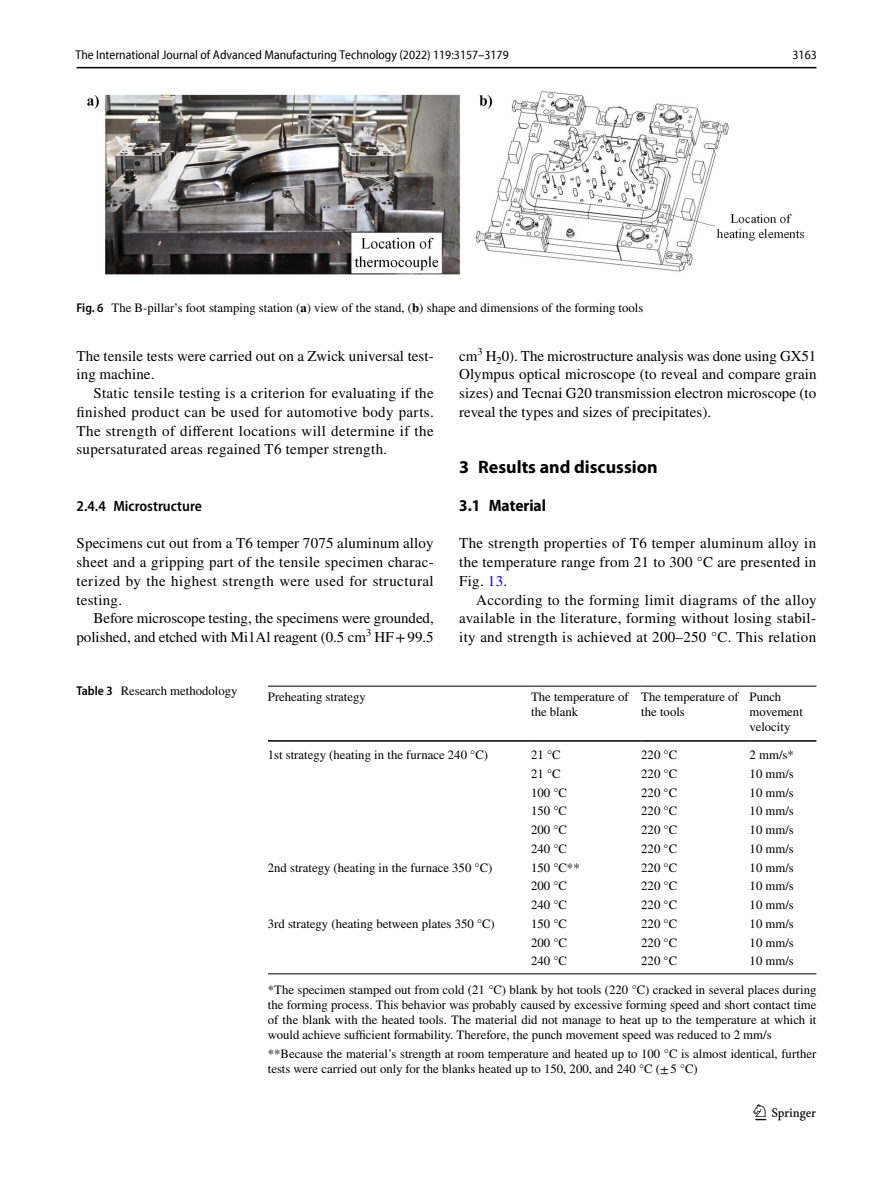
<style>
.page{position:relative;width:893px;height:1187px;background:#fff}
.page>*{position:absolute;margin:0;border:0;box-sizing:border-box;transform-origin:0 0}
.t1{font:22.5px "Springnew Regular 3";color:#000}
.t2{font:700 18px "Myriad Pro";color:#000}
.t3{font:700 semi-condensed 16.5px "Myriad Pro";color:#000}
.t4{font:15px/18.8px "STIX";letter-spacing:.005em;color:#000;text-align:justify}
.t5{font:600 semi-condensed 15px "Myriad Pro";color:#000}
.t6{font:12.75px/15px "STIX";color:#000}
.t7{font:semi-condensed 12.75px "Myriad Pro Unic";color:#000}
.s1{font-family:"Myriad Pro";font-weight:600;font-stretch:semi-condensed}
.s2{font-weight:700}
.s3{color:#00f}
</style>
<div class="page">
<hr style="left:77px;top:67px;width:739px;height:1px;background:#000">
<img style="left:87px;top:91px;width:718px;height:184px">
<hr style="left:268px;top:685px;width:263px;height:1px;background:#000">
<hr style="left:268px;top:740px;width:263px;height:1px;background:#000">
<hr style="left:531px;top:685px;width:110px;height:1px;background:#000">
<hr style="left:531px;top:740px;width:110px;height:1px;background:#000">
<hr style="left:641px;top:685px;width:109px;height:1px;background:#000">
<hr style="left:641px;top:740px;width:109px;height:1px;background:#000">
<hr style="left:750px;top:685px;width:66px;height:1px;background:#000">
<hr style="left:750px;top:740px;width:66px;height:1px;background:#000">
<hr style="left:268px;top:973px;width:263px;height:1px;background:#000">
<hr style="left:531px;top:973px;width:110px;height:1px;background:#000">
<hr style="left:641px;top:973px;width:109px;height:1px;background:#000">
<hr style="left:750px;top:973px;width:66px;height:1px;background:#000">
<p class="t7" style="left:76px;top:50px;width:435px">The International Journal of Advanced Manufacturing Technology (2022) 119:3157–3179</p>
<p class="t7" style="left:792px;top:50px;width:26px">3163</p>
<p class="t6" style="left:77px;top:301px;width:568px"><span class="s1">Fig. 6</span> The B-pillar’s foot stamping station (<span class="s2">a</span>) view of the stand, (<span class="s2">b</span>) shape and dimensions of the forming tools</p>
<p class="t4" style="left:77px;top:347px;width:359px">The tensile tests were carried out on a Zwick universal test&shy;ing machine.</p>
<p class="t4" style="left:77px;top:385px;width:359px;text-indent:17px">Static tensile testing is a criterion for evaluating if the finished product can be used for automotive body parts.<br>The strength of different locations will determine if the supersaturated areas regained T6 temper strength.</p>
<p class="t5" style="left:77px;top:497px;width:127px">2.4.4 Microstructure</p>
<p class="t4" style="left:77px;top:535px;width:359px">Specimens cut out from a T6 temper 7075 aluminum alloy sheet and a gripping part of the tensile specimen charac&shy;terized by the highest strength were used for structural testing.</p>
<p class="t4" style="left:77px;top:610px;width:359px;text-align:right">Before microscope testing, the specimens were grounded, polished, and etched with Mi1Al reagent (0.5 cm<sup>3</sup> HF+99.5</p>
<p class="t4" style="left:459px;top:347px;width:359px">cm<sup>3</sup> H<sub>2</sub>0). The microstructure analysis was done using GX51<br>Olympus optical microscope (to reveal and compare grain sizes) and Tecnai G20 transmission electron microscope (to reveal the types and sizes of precipitates).</p>
<h2 class="t2" style="left:459px;top:455px;width:200px">3 Results and discussion</h2>
<p class="t3" style="left:459px;top:496px;width:88px">3.1 Material</p>
<p class="t4" style="left:459px;top:535px;width:359px">The strength properties of T6 temper aluminum alloy in the temperature range from 21 to 300 °C are presented in Fig. <span class="s3">13</span>.</p>
<p class="t4" style="left:459px;top:591px;width:359px;text-indent:17px">According to the forming limit diagrams of the alloy available in the literature, forming without losing stabil&shy;ity and strength is achieved at 200–250 °C. This relation</p>
<p class="t6" style="left:77px;top:684px;width:163px"><span class="s1">Table 3</span> Research methodology</p>
<p class="t6" style="left:268px;top:690px;width:99px">Preheating strategy</p>
<p class="t6" style="left:531px;top:690px;width:99px">The temperature of the blank</p>
<p class="t6" style="left:641px;top:690px;width:99px">The temperature of the tools</p>
<p class="t6" style="left:750px;top:690px;width:55px">Punch movement velocity</p>
<p class="t6" style="left:268px;top:748px;width:222px">1st strategy (heating in the furnace 240 °C)</p>
<p class="t6" style="left:531px;top:748px;width:31px">21 °C</p>
<p class="t6" style="left:641px;top:748px;width:37px">220 °C</p>
<p class="t6" style="left:750px;top:748px;width:46px">2 mm/s*</p>
<p class="t6" style="left:531px;top:767px;width:31px">21 °C</p>
<p class="t6" style="left:641px;top:767px;width:37px">220 °C</p>
<p class="t6" style="left:750px;top:767px;width:46px">10 mm/s</p>
<p class="t6" style="left:531px;top:785px;width:37px">100 °C</p>
<p class="t6" style="left:641px;top:785px;width:37px">220 °C</p>
<p class="t6" style="left:750px;top:785px;width:46px">10 mm/s</p>
<p class="t6" style="left:531px;top:804px;width:37px">150 °C</p>
<p class="t6" style="left:641px;top:804px;width:37px">220 °C</p>
<p class="t6" style="left:750px;top:804px;width:46px">10 mm/s</p>
<p class="t6" style="left:531px;top:823px;width:37px">200 °C</p>
<p class="t6" style="left:641px;top:823px;width:37px">220 °C</p>
<p class="t6" style="left:750px;top:823px;width:46px">10 mm/s</p>
<p class="t6" style="left:531px;top:841px;width:37px">240 °C</p>
<p class="t6" style="left:641px;top:841px;width:37px">220 °C</p>
<p class="t6" style="left:750px;top:841px;width:46px">10 mm/s</p>
<p class="t6" style="left:268px;top:860px;width:226px">2nd strategy (heating in the furnace 350 °C)</p>
<p class="t6" style="left:531px;top:860px;width:50px">150 °C**</p>
<p class="t6" style="left:641px;top:860px;width:37px">220 °C</p>
<p class="t6" style="left:750px;top:860px;width:46px">10 mm/s</p>
<p class="t6" style="left:531px;top:879px;width:37px">200 °C</p>
<p class="t6" style="left:641px;top:879px;width:37px">220 °C</p>
<p class="t6" style="left:750px;top:879px;width:46px">10 mm/s</p>
<p class="t6" style="left:531px;top:898px;width:37px">240 °C</p>
<p class="t6" style="left:641px;top:898px;width:37px">220 °C</p>
<p class="t6" style="left:750px;top:898px;width:46px">10 mm/s</p>
<p class="t6" style="left:268px;top:916px;width:228px">3rd strategy (heating between plates 350 °C)</p>
<p class="t6" style="left:531px;top:916px;width:37px">150 °C</p>
<p class="t6" style="left:641px;top:916px;width:37px">220 °C</p>
<p class="t6" style="left:750px;top:916px;width:46px">10 mm/s</p>
<p class="t6" style="left:531px;top:935px;width:37px">200 °C</p>
<p class="t6" style="left:641px;top:935px;width:37px">220 °C</p>
<p class="t6" style="left:750px;top:935px;width:46px">10 mm/s</p>
<p class="t6" style="left:531px;top:954px;width:37px">240 °C</p>
<p class="t6" style="left:641px;top:954px;width:37px">220 °C</p>
<p class="t6" style="left:750px;top:954px;width:46px">10 mm/s</p>
<p class="t6" style="left:268px;top:982px;width:550px;text-align:justify">*The specimen stamped out from cold (21 °C) blank by hot tools (220 °C) cracked in several places during the forming process. This behavior was probably caused by excessive forming speed and short contact time of the blank with the heated tools. The material did not manage to heat up to the temperature at which it would achieve sufficient formability. Therefore, the punch movement speed was reduced to 2 mm/s</p>
<p class="t6" style="left:268px;top:1046px;width:550px">**Because the material’s strength at room temperature and heated up to 100 °C is almost identical, further tests were carried out only for the blanks heated up to 150, 200, and 240 °C (±5 °C)</p>
<h1 class="t1" style="left:755px;top:1104px;width:62px">1 3</h1>
</div>
